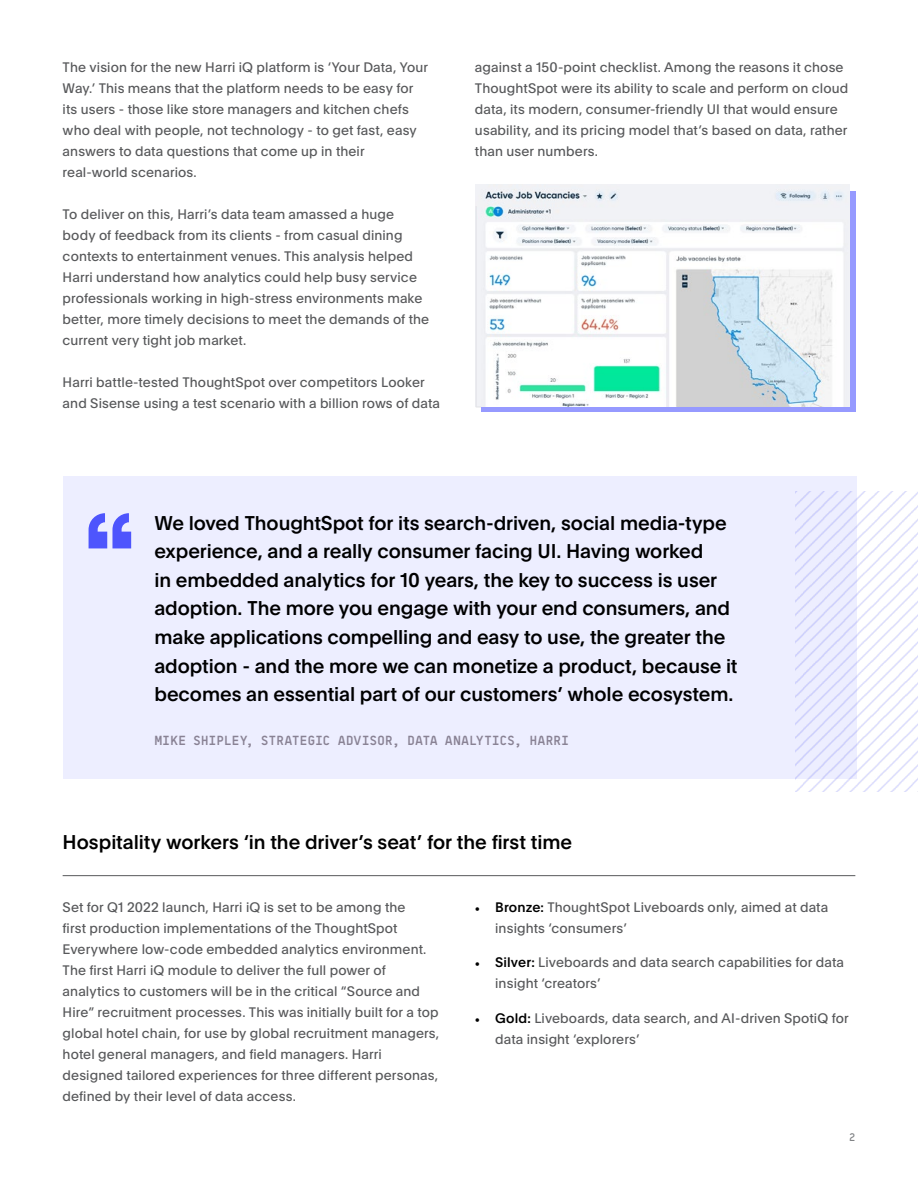
<style>
.page{position:relative;width:918px;height:1188px;background:#fff}
.page>*{position:absolute;margin:0;border:0;box-sizing:border-box;transform-origin:0 0}
.t1{font:500 19.5px/28.5px "Plain";letter-spacing:-.005em;color:#000}
.t2{font:13.5px/21px "Plain";letter-spacing:.01em;color:#58595b}
.t3{font:600 13.5px "BB Roller Mono Pro TX";letter-spacing:-.02em;color:#898294}
.t4{font:500 11.25px "BB Roller Mono Pro TX";color:#808285}
.s1{font-family:"Minion Pro";color:#000}
.s2{font-weight:500;color:#000}
</style>
<div class="page">
<div style="left:63px;top:476px;width:793px;height:303px;background:#edeeff"></div>
<svg style="left:89px;top:513px;width:42px;height:35px"></svg>
<img style="left:796px;top:491px;width:122px;height:301px">
<hr style="left:63px;top:875px;width:792px;height:1px;background:#58595b">
<div style="left:481px;top:192px;width:375px;height:220px;background:#969aff"></div>
<img style="left:476px;top:185px;width:374px;height:222px">
<hr style="left:476px;top:206px;width:1px;height:201px;background:#e1e1e6">
<p class="t2" style="left:63px;top:56px;width:367px">The vision for the new Harri iQ platform is ‘Your Data, Your Way.’ This means that the platform needs to be easy for its users - those like store managers and kitchen chefs who deal with people, not technology - to get fast, easy answers to data questions that come up in their real-world scenarios.</p>
<p class="t2" style="left:63px;top:203px;width:368px">To deliver on this, Harri’s data team amassed a huge body of feedback from its clients - from casual dining contexts to entertainment venues. This analysis helped Harri understand how analytics could help busy service professionals working in high-stress environments make better, more timely decisions to meet the demands of the current very tight job market.</p>
<p class="t2" style="left:63px;top:371px;width:379px">Harri battle-tested ThoughtSpot over competitors Looker and Sisense using a test scenario with a billion rows of data</p>
<p class="t2" style="left:475px;top:56px;width:375px">against a 150-point checklist. Among the reasons it chose ThoughtSpot were its ability to scale and perform on cloud data, its modern, consumer-friendly UI that would ensure usability, and its pricing model that’s based on data, rather than user numbers.</p>
<p class="t1" style="left:154px;top:508px;width:585px">We loved ThoughtSpot for its search-driven, social media-type experience, and a really consumer facing UI. Having worked<br>in embedded analytics for 10 years, the key to success is user adoption. The more you engage with your end consumers, and make applications compelling and easy to use, the greater the adoption - and the more we can monetize a product, because it becomes an essential part of our customers’ whole ecosystem.</p>
<p class="t3" style="left:154px;top:732px;width:416px">MIKE SHIPLEY, STRATEGIC ADVISOR, DATA ANALYTICS, HARRI</p>
<h1 class="t1" style="left:63px;top:827px;width:511px">Hospitality workers ‘in the driver’s seat’ for the first time</h1>
<p class="t2" style="left:63px;top:896px;width:378px">Set for Q1 2022 launch, Harri iQ is set to be among the<br>first production implementations of the ThoughtSpot Everywhere low-code embedded analytics environment.<br>The first Harri iQ module to deliver the full power of analytics to customers will be in the critical “Source and Hire” recruitment processes. This was initially built for a top global hotel chain, for use by global recruitment managers, hotel general managers, and field managers. Harri designed tailored experiences for three different personas, defined by their level of data access.</p>
<p class="t2" style="left:495px;top:896px;width:335px;text-indent:-20px"><span class="s1">•</span> <span class="s2">Bronze:</span> ThoughtSpot Liveboards only, aimed at data insights ‘consumers’</p>
<p class="t2" style="left:495px;top:951px;width:350px;text-indent:-20px"><span class="s1">•</span> <span class="s2">Silver:</span> Liveboards and data search capabilities for data insight ‘creators’</p>
<p class="t2" style="left:495px;top:1007px;width:355px;text-indent:-20px"><span class="s1">•</span> <span class="s2">Gold:</span> Liveboards, data search, and AI-driven SpotiQ for data insight ‘explorers’</p>
<p class="t4" style="left:849px;top:1131px;width:8px">2</p>
</div>
